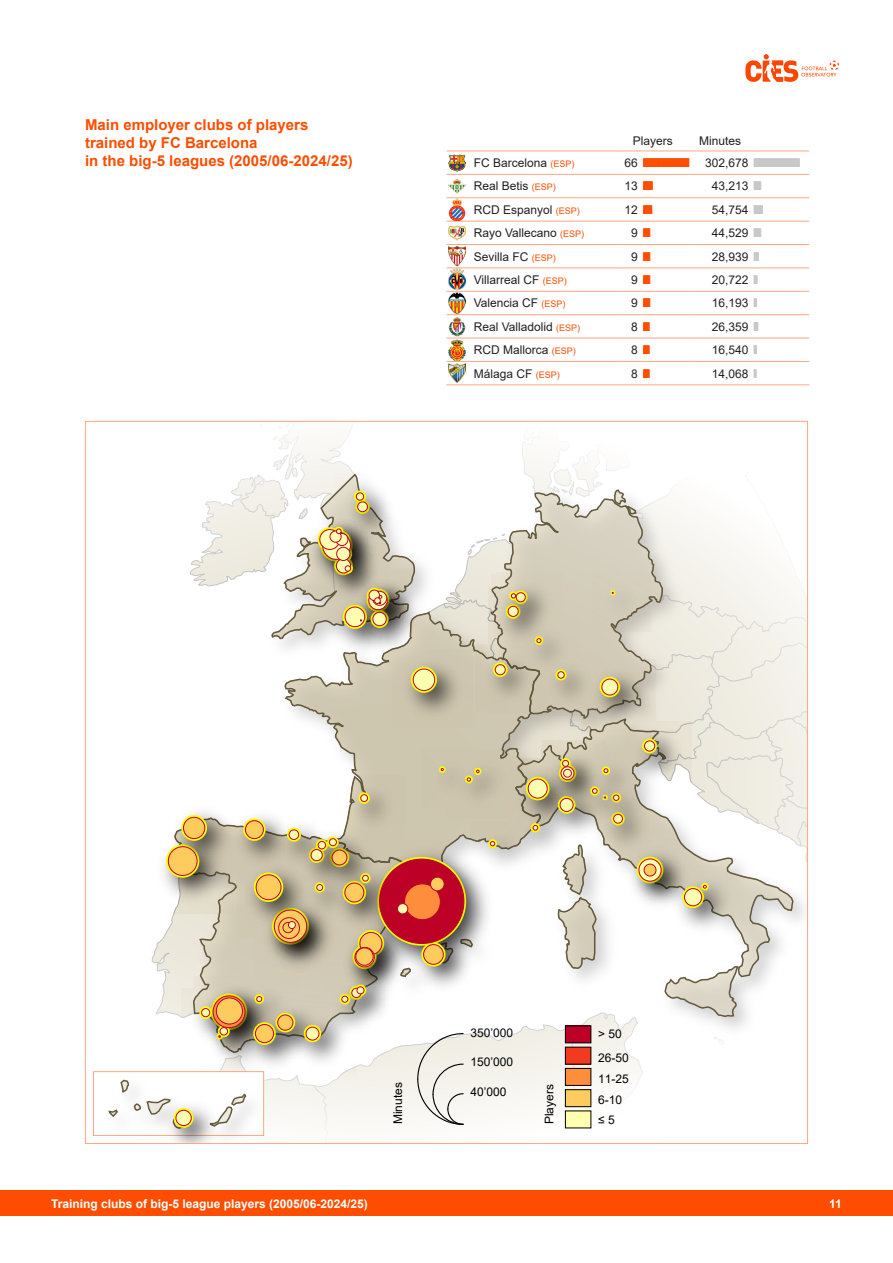
<style>
.page{position:relative;width:893px;height:1263px;background:#fff}
.page>*{position:absolute;margin:0;border:0;box-sizing:border-box;transform-origin:0 0}
.titre-niv2{font:700 15px/18px "Arial";color:#ff4d00}
.tab1-detail1{font:12px "Arial";color:#231f20}
.tab1-value{font:12px "Arial";letter-spacing:-.2em;color:#ff4d00}
.tab1-detail1-2{font:12px "Arial";letter-spacing:-.2em;color:#c7c8ca}
.t1{font:12px/23.5px "Arial";color:#000}
.t2{font:700 12px "Arial";color:#fff}
.tab1-detail1-3{font:12px "Arial";letter-spacing:-.2em;color:#231f20}
.tab1-detail1-4{font:12px "Arial";letter-spacing:-.1em;color:#231f20}
.tab1-value-2{font:12px "Arial";color:#231f20}
.s1{font-size:9px;color:#ff4d00}
.s2{color:#231f20}
.s3{color:#c7c8ca}
</style>
<div class="page">
<div style="left:0;top:1191px;width:893px;height:25px;background:#ff4d00"></div>
<svg style="left:745px;top:54px;width:94px;height:28px"></svg>
<svg style="left:446px;top:174px;width:22px;height:1px"></svg>
<hr style="left:468px;top:174px;width:149px;height:1px;background:#ffa680">
<svg style="left:617px;top:174px;width:25px;height:1px"></svg>
<hr style="left:642px;top:174px;width:51px;height:1px;background:#ffa680">
<hr style="left:693px;top:174px;width:60px;height:1px;background:#ffa680">
<hr style="left:753px;top:174px;width:56px;height:1px;background:#ffa680">
<svg style="left:446px;top:197px;width:22px;height:1px"></svg>
<hr style="left:468px;top:197px;width:149px;height:1px;background:#ffa680">
<svg style="left:617px;top:197px;width:25px;height:1px"></svg>
<hr style="left:642px;top:197px;width:51px;height:1px;background:#ffa680">
<hr style="left:693px;top:197px;width:60px;height:1px;background:#ffa680">
<hr style="left:753px;top:197px;width:56px;height:1px;background:#ffa680">
<svg style="left:446px;top:221px;width:22px;height:1px"></svg>
<hr style="left:468px;top:221px;width:149px;height:1px;background:#ffa680">
<svg style="left:617px;top:221px;width:25px;height:1px"></svg>
<hr style="left:642px;top:221px;width:51px;height:1px;background:#ffa680">
<hr style="left:693px;top:221px;width:60px;height:1px;background:#ffa680">
<hr style="left:753px;top:221px;width:56px;height:1px;background:#ffa680">
<svg style="left:446px;top:244px;width:22px;height:1px"></svg>
<hr style="left:468px;top:244px;width:149px;height:1px;background:#ffa680">
<svg style="left:617px;top:244px;width:25px;height:1px"></svg>
<hr style="left:642px;top:244px;width:51px;height:1px;background:#ffa680">
<hr style="left:693px;top:244px;width:60px;height:1px;background:#ffa680">
<hr style="left:753px;top:244px;width:56px;height:1px;background:#ffa680">
<svg style="left:446px;top:268px;width:22px;height:1px"></svg>
<hr style="left:468px;top:268px;width:149px;height:1px;background:#ffa680">
<svg style="left:617px;top:268px;width:25px;height:1px"></svg>
<hr style="left:642px;top:268px;width:51px;height:1px;background:#ffa680">
<hr style="left:693px;top:268px;width:60px;height:1px;background:#ffa680">
<hr style="left:753px;top:268px;width:56px;height:1px;background:#ffa680">
<svg style="left:446px;top:291px;width:22px;height:1px"></svg>
<hr style="left:468px;top:291px;width:149px;height:1px;background:#ffa680">
<svg style="left:617px;top:291px;width:25px;height:1px"></svg>
<hr style="left:642px;top:291px;width:51px;height:1px;background:#ffa680">
<hr style="left:693px;top:291px;width:60px;height:1px;background:#ffa680">
<hr style="left:753px;top:291px;width:56px;height:1px;background:#ffa680">
<svg style="left:446px;top:314px;width:22px;height:1px"></svg>
<hr style="left:468px;top:314px;width:149px;height:1px;background:#ffa680">
<svg style="left:617px;top:314px;width:25px;height:1px"></svg>
<hr style="left:642px;top:314px;width:51px;height:1px;background:#ffa680">
<hr style="left:693px;top:314px;width:60px;height:1px;background:#ffa680">
<hr style="left:753px;top:314px;width:56px;height:1px;background:#ffa680">
<svg style="left:446px;top:338px;width:22px;height:1px"></svg>
<hr style="left:468px;top:338px;width:149px;height:1px;background:#ffa680">
<svg style="left:617px;top:338px;width:25px;height:1px"></svg>
<hr style="left:642px;top:338px;width:51px;height:1px;background:#ffa680">
<hr style="left:693px;top:338px;width:60px;height:1px;background:#ffa680">
<hr style="left:753px;top:338px;width:56px;height:1px;background:#ffa680">
<svg style="left:446px;top:361px;width:22px;height:1px"></svg>
<hr style="left:468px;top:361px;width:149px;height:1px;background:#ffa680">
<svg style="left:617px;top:361px;width:25px;height:1px"></svg>
<hr style="left:642px;top:361px;width:51px;height:1px;background:#ffa680">
<hr style="left:693px;top:361px;width:60px;height:1px;background:#ffa680">
<hr style="left:753px;top:361px;width:56px;height:1px;background:#ffa680">
<svg style="left:446px;top:385px;width:22px;height:1px"></svg>
<hr style="left:468px;top:385px;width:149px;height:1px;background:#ffa680">
<svg style="left:617px;top:385px;width:25px;height:1px"></svg>
<hr style="left:642px;top:385px;width:51px;height:1px;background:#ffa680">
<hr style="left:693px;top:385px;width:60px;height:1px;background:#ffa680">
<hr style="left:753px;top:385px;width:56px;height:1px;background:#ffa680">
<svg style="left:446px;top:151px;width:22px;height:1px"></svg>
<hr style="left:468px;top:151px;width:149px;height:1px;background:#ffa680">
<svg style="left:617px;top:151px;width:25px;height:1px"></svg>
<hr style="left:642px;top:151px;width:51px;height:1px;background:#ffa680">
<hr style="left:693px;top:151px;width:60px;height:1px;background:#ffa680">
<hr style="left:753px;top:151px;width:56px;height:1px;background:#ffa680">
<img style="left:449px;top:154px;width:16px;height:18px">
<img style="left:449px;top:179px;width:16px;height:15px">
<img style="left:449px;top:199px;width:16px;height:21px">
<img style="left:449px;top:225px;width:16px;height:16px">
<img style="left:449px;top:246px;width:16px;height:21px">
<img style="left:449px;top:269px;width:16px;height:21px">
<img style="left:449px;top:292px;width:16px;height:22px">
<img style="left:449px;top:317px;width:16px;height:20px">
<img style="left:449px;top:339px;width:16px;height:21px">
<img style="left:449px;top:363px;width:16px;height:20px">
<svg style="left:93px;top:428px;width:713px;height:714px"></svg>
<div style="left:565px;top:1026px;width:26px;height:17px;background:#bd0026"></div>
<div style="left:565px;top:1047px;width:26px;height:17px;background:#f03b20"></div>
<div style="left:565px;top:1068px;width:26px;height:17px;background:#fe8d3c"></div>
<div style="left:565px;top:1068px;width:26px;height:17px;border:1px solid #000"></div>
<div style="left:565px;top:1090px;width:26px;height:17px;background:#fecc5c"></div>
<div style="left:565px;top:1089px;width:26px;height:18px;border:1px solid #000"></div>
<div style="left:565px;top:1111px;width:26px;height:17px;background:#ffffb2"></div>
<p class="titre-niv2" style="left:85px;top:116px;width:269px">Main employer clubs of players trained by FC Barcelona<br>in the big-5 leagues (2005/06-2024/25)</p>
<p class="tab1-value-2" style="left:633px;top:132px;width:42px">Players</p>
<p class="tab1-detail1" style="left:699px;top:132px;width:44px">Minutes</p>
<p class="tab1-detail1" style="left:474px;top:155px;width:102px">FC Barcelona <span class="s1">(ESP)</span></p>
<p class="tab1-value" style="left:624px;top:155px;width:67px"><span class="s2">6 6</span> IIIIIIIIIIIIIIIIIIIIIIIIIIIIIIIIIIIIIIIIIIIIIIIIII</p>
<p class="tab1-detail1-2" style="left:705px;top:155px;width:97px"><span class="s2">3 0 2 , 6 7 8</span> IIIIIIIIIIIIIIIIIIIIIIIIIIIIIIIIIIIIIIIIIIIIIIIIII</p>
<p class="tab1-detail1" style="left:474px;top:178px;width:84px">Real Betis <span class="s1">(ESP)</span></p>
<p class="tab1-value" style="left:624px;top:178px;width:31px"><span class="s2">1 3</span> IIIIIIIIII</p>
<p class="tab1-detail1-2" style="left:712px;top:178px;width:52px"><span class="s2">4 3 , 2 1 3</span> IIIIIIII</p>
<p class="tab1-detail1" style="left:474px;top:201px;width:108px">RCD Espanyol <span class="s1">(ESP)</span></p>
<p class="tab1-value" style="left:624px;top:201px;width:31px"><span class="s2">1 2</span> IIIIIIIIII</p>
<p class="tab1-detail1-2" style="left:712px;top:201px;width:54px"><span class="s2">5 4 , 7 5 4</span> IIIIIIIIII</p>
<p class="tab1-detail1" style="left:474px;top:225px;width:112px">Rayo Vallecano <span class="s1">(ESP)</span></p>
<p class="tab1-value" style="left:631px;top:225px;width:21px"><span class="s2">9</span> IIIIIII</p>
<p class="tab1-detail1-2" style="left:712px;top:225px;width:52px"><span class="s2">4 4 , 5 2 9</span> IIIIIIII</p>
<p class="tab1-detail1" style="left:474px;top:248px;width:84px">Sevilla FC <span class="s1">(ESP)</span></p>
<p class="tab1-value" style="left:631px;top:248px;width:21px"><span class="s2">9</span> IIIIIII</p>
<p class="tab1-detail1-3" style="left:712px;top:248px;width:49px">28,939 <span class="s3">IIIII</span></p>
<p class="tab1-detail1" style="left:474px;top:271px;width:95px">Villarreal CF <span class="s1">(ESP)</span></p>
<p class="tab1-value" style="left:631px;top:271px;width:21px"><span class="s2">9</span> IIIIIII</p>
<p class="tab1-detail1-4" style="left:712px;top:271px;width:49px">20,722 <span class="s3">IIII</span></p>
<p class="tab1-detail1" style="left:474px;top:295px;width:93px">Valencia CF <span class="s1">(ESP)</span></p>
<p class="tab1-value" style="left:631px;top:295px;width:21px"><span class="s2">9</span> IIIIIII</p>
<p class="tab1-detail1" style="left:712px;top:295px;width:48px">16,193 <span class="s3">III</span></p>
<p class="tab1-detail1" style="left:474px;top:318px;width:108px">Real Valladolid <span class="s1">(ESP)</span></p>
<p class="tab1-value" style="left:631px;top:318px;width:21px"><span class="s2">8</span> IIIIIII</p>
<p class="tab1-detail1-3" style="left:712px;top:318px;width:49px">26,359 <span class="s3">IIIII</span></p>
<p class="tab1-detail1" style="left:474px;top:342px;width:104px">RCD Mallorca <span class="s1">(ESP)</span></p>
<p class="tab1-value" style="left:631px;top:342px;width:21px"><span class="s2">8</span> IIIIIII</p>
<p class="tab1-detail1" style="left:712px;top:342px;width:48px">16,540 <span class="s3">III</span></p>
<p class="tab1-detail1" style="left:474px;top:365px;width:88px">Málaga CF <span class="s1">(ESP)</span></p>
<p class="tab1-value" style="left:631px;top:365px;width:21px"><span class="s2">8</span> IIIIIII</p>
<p class="tab1-detail1" style="left:712px;top:365px;width:48px">14,068 <span class="s3">III</span></p>
<p class="t1" style="left:470px;top:1021px;width:44px">350’000</p>
<p class="t1" style="left:470px;top:1050px;width:44px">150’000</p>
<p class="t1" style="left:386px;top:1124px;width:44px;rotate:-90deg">Minutes</p>
<p class="t1" style="left:538px;top:1124px;width:42px;rotate:-90deg">Players</p>
<p class="t1" style="left:470px;top:1080px;width:38px">40’000</p>
<p class="t1" style="left:598px;top:1022px;width:32px">&gt; 50<br>26-50</p>
<p class="t1" style="left:598px;top:1067px;width:32px;line-height:21.6px">11-25<br>6-10</p>
<p class="t1" style="left:598px;top:1108px;width:18px">≤ 5</p>
<p class="t2" style="left:51px;top:1195px;width:318px">Training clubs of big-5 league players (2005/06-2024/25)</p>
<p class="t2" style="left:829px;top:1195px;width:14px">11</p>
</div>
